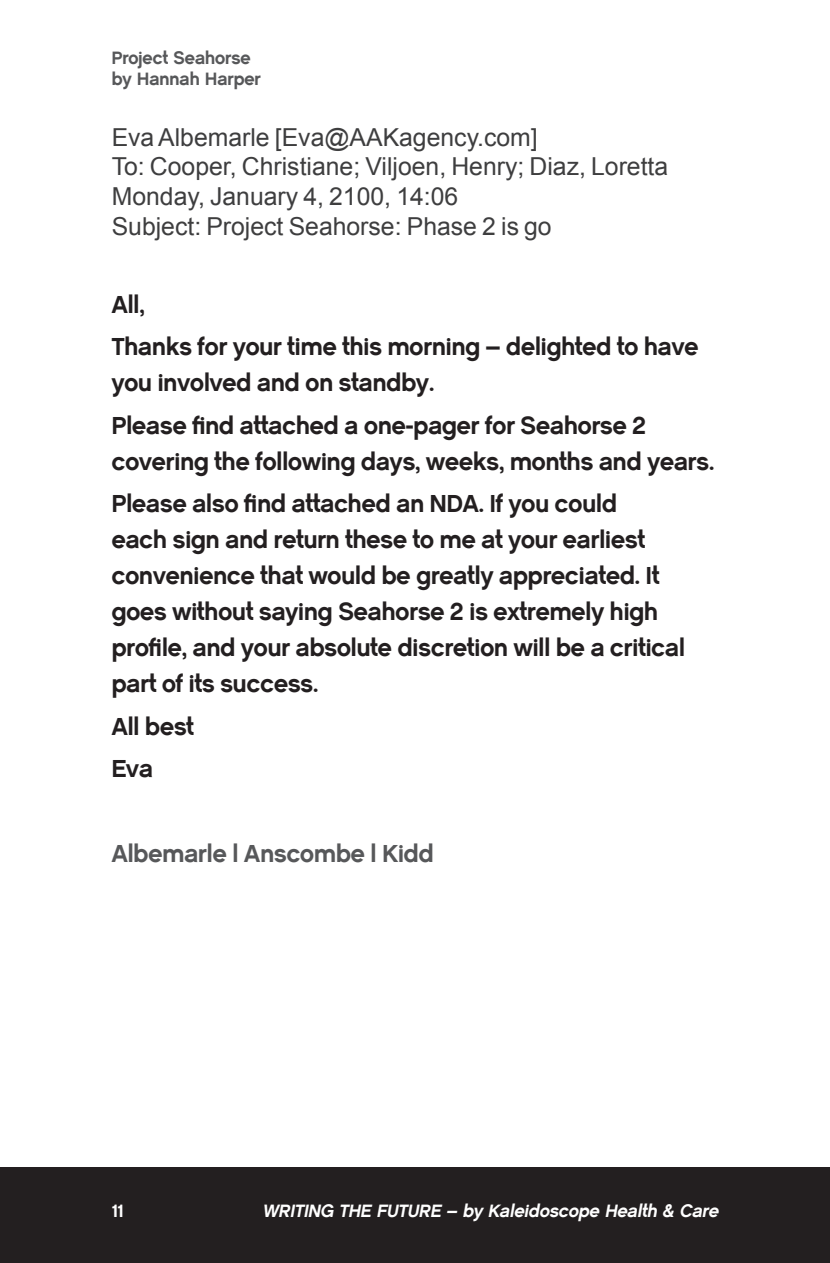
<style>
.page{position:relative;width:830px;height:1263px;background:#fff}
.page>*{position:absolute;margin:0;border:0;box-sizing:border-box;transform-origin:0 0}
.P_no_indent{font:500 24.75px/36px "CM Sans Serif";color:#231f20}
.P_no_indent_email{font:24.75px "Arial";color:#3e3e3f}
.P_no_indent-2{font:500 24.75px "CM Sans Serif";color:#57585a}
.t1{font:italic 500 18px "CM Sans Serif";color:#fff}
.t2{font:500 18px/20.2px "CM Sans Serif";color:#57585a}
.t3{font:500 18px "CM Sans Serif";color:#fff}
</style>
<div class="page">
<div style="left:0;top:1167px;width:829px;height:96px;background:#231f20"></div>
<p class="t2" style="left:112px;top:48px;width:150px">Project Seahorse by Hannah Harper</p>
<p class="P_no_indent_email" style="left:112px;top:121px;width:427px">Eva Albemarle [Eva@AAKagency.com]</p>
<p class="P_no_indent_email" style="left:112px;top:150px;width:558px">To: Cooper, Christiane; Viljoen, Henry; Diaz, Loretta</p>
<p class="P_no_indent_email" style="left:112px;top:180px;width:348px">Monday, January 4, 2100, 14:06</p>
<p class="P_no_indent_email" style="left:112px;top:210px;width:441px">Subject: Project Seahorse: Phase 2 is go</p>
<p class="P_no_indent" style="left:112px;top:286px;width:35px">All,</p>
<p class="P_no_indent" style="left:112px;top:329px;width:588px">Thanks for your time this morning – delighted to have you involved and on standby.</p>
<p class="P_no_indent" style="left:112px;top:407px;width:603px">Please find attached a one-pager for Seahorse 2 covering the following days, weeks, months and years.</p>
<p class="P_no_indent" style="left:112px;top:485px;width:574px">Please also find attached an NDA. If you could<br>each sign and return these to me at your earliest convenience that would be greatly appreciated. It goes without saying Seahorse 2 is extremely high profile, and your absolute discretion will be a critical part of its success.</p>
<p class="P_no_indent" style="left:112px;top:708px;width:84px">All best</p>
<p class="P_no_indent" style="left:112px;top:750px;width:43px">Eva</p>
<p class="P_no_indent-2" style="left:112px;top:838px;width:323px">Albemarle | Anscombe | Kidd</p>
<p class="t3" style="left:112px;top:1200px;width:13px">11</p>
<p class="t1" style="left:262px;top:1200px;width:461px">WRITING THE FUTURE – by Kaleidoscope Health &amp; Care</p>
</div>
